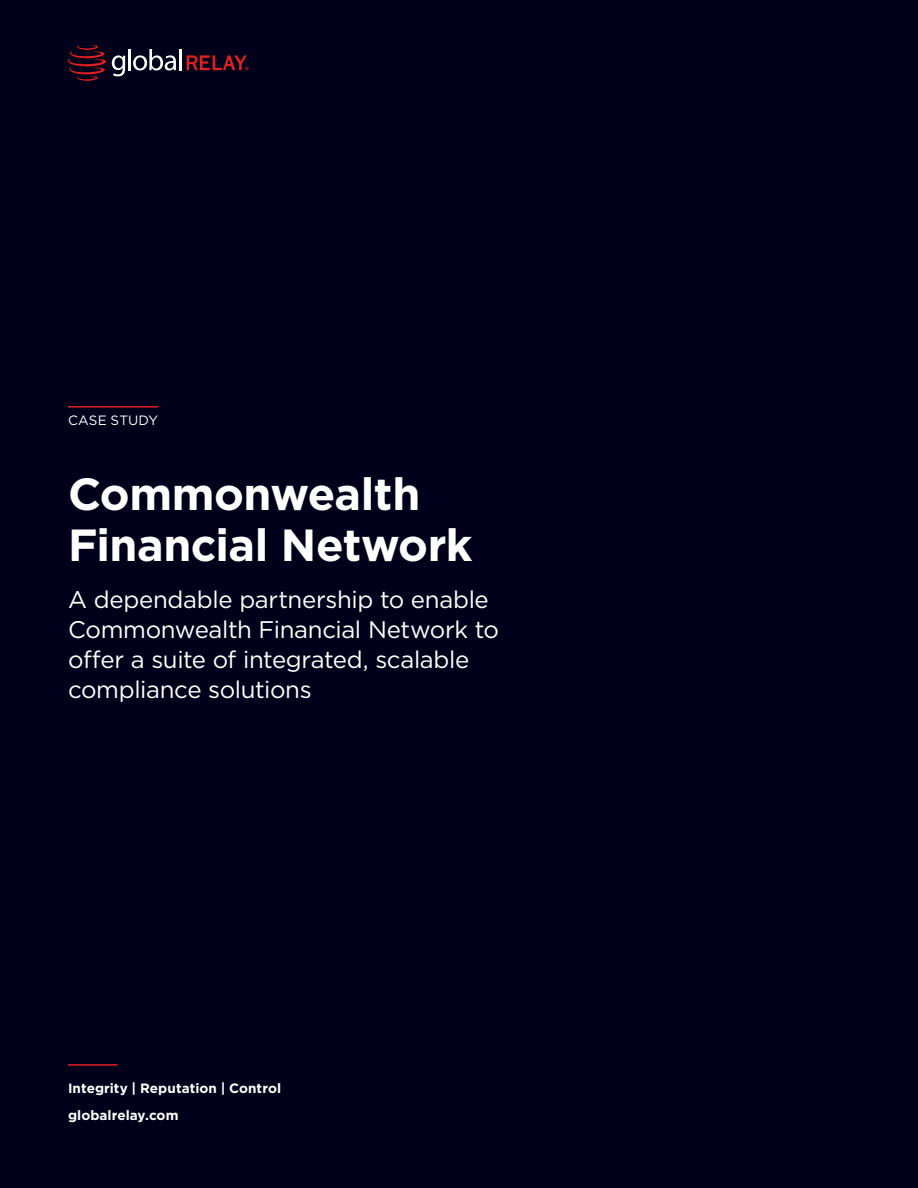
<style>
.page{position:relative;width:918px;height:1188px;background:#00001a}
.page>*{position:absolute;margin:0;border:0;box-sizing:border-box;transform-origin:0 0}
.t1{font:700 45px/51px "Gotham";letter-spacing:-.01em;color:#fff}
.t2{font:24px/30px "Gotham";letter-spacing:-.015em;color:#fff}
.t3{font:700 13.5px/26.5px "Gotham";letter-spacing:.005em;color:#fff}
.t4{font:13.5px "Gotham";letter-spacing:.01em;color:#fff}
</style>
<div class="page">
<hr style="left:128px;top:49px;width:3px;height:21px;background:#fff">
<svg style="left:133px;top:49px;width:43px;height:22px"></svg>
<hr style="left:179px;top:49px;width:3px;height:21px;background:#fff">
<svg style="left:68px;top:45px;width:57px;height:36px"></svg>
<svg style="left:187px;top:55px;width:62px;height:15px"></svg>
<hr style="left:68px;top:1064px;width:50px;height:2px;background:#e01f21">
<hr style="left:68px;top:406px;width:90px;height:2px;background:#e01f21">
<p class="t4" style="left:68px;top:411px;width:92px">CASE STUDY</p>
<h1 class="t1" style="left:68px;top:468px;width:406px">Commonwealth<br>Financial Network</h1>
<p class="t2" style="left:68px;top:584px;width:432px">A dependable partnership to enable<br>Commonwealth Financial Network to offer a suite of integrated, scalable compliance solutions</p>
<p class="t3" style="left:68px;top:1075px;width:215px">Integrity | Reputation | Control globalrelay.com</p>
</div>
